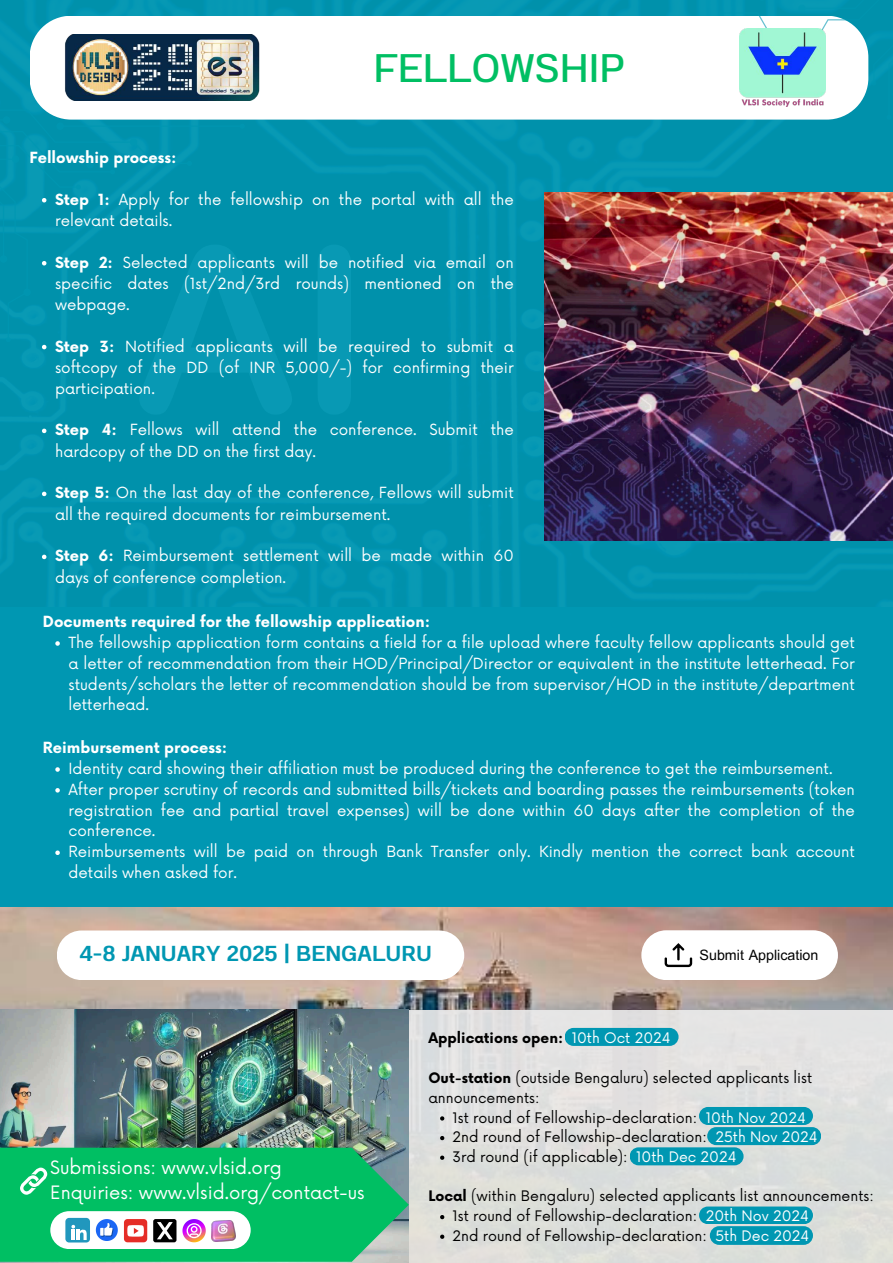
<style>
.page{position:relative;width:893px;height:1263px;background:#0097b2}
.page>*{position:absolute;margin:0;border:0;box-sizing:border-box;transform-origin:0 0}
.t1{font:44.25px "Emmali";color:#00bf63}
.t2{font:500 24px "Emmali";color:#0097b2}
.t3{font:24px "Emmali";color:#fff}
.t4{font:18px/24.8px "Now";color:#fff}
.t5{font:15px/20.9px "Now";color:#fff}
.t6{font:700 15px "Now";color:#fff}
.t7{font:14.25px "Garuda";color:#000}
.t8{font:14.17px/19.6px "Now";color:#000}
.t9{font:700 14.17px "Now";color:#000}
.s1{font-weight:700}
.s2{font-weight:400;color:#fff}
.s3{color:#fff}
</style>
<div class="page">
<img style="left:0;top:907px;width:893px;height:103px">
<div style="left:30px;top:16px;width:647px;height:104px;background:#fff"></div>
<img style="left:63px;top:34px;width:198px;height:66px">
<svg style="left:677px;top:16px;width:216px;height:177px"></svg>
<img style="left:739px;top:28px;width:86px;height:78px">
<div style="left:0;top:1010px;width:893px;height:253px;background:#dfe0dd"></div>
<img style="left:0;top:1010px;width:409px;height:253px">
<svg style="left:699px;top:1206px;width:114px;height:18px;background:#0d9bb4"></svg>
<div style="left:710px;top:1226px;width:103px;height:19px;background:#0097b2;border-radius:9px"></div>
<div style="left:629px;top:1147px;width:114px;height:18px;background:#0097b2;border-radius:9px"></div>
<div style="left:564px;top:1028px;width:114px;height:18px;background:#0097b2;border-radius:9px"></div>
<div style="left:707px;top:1127px;width:114px;height:18px;background:#0097b2;border-radius:9px"></div>
<div style="left:699px;top:1107px;width:114px;height:18px;background:#0097b2;border-radius:9px"></div>
<svg style="left:440px;top:1116px;width:4px;height:4px"></svg>
<svg style="left:440px;top:1136px;width:4px;height:4px"></svg>
<svg style="left:440px;top:1155px;width:4px;height:5px"></svg>
<svg style="left:440px;top:1215px;width:4px;height:4px"></svg>
<svg style="left:440px;top:1234px;width:4px;height:5px"></svg>
<div style="left:0;top:1148px;width:409px;height:114px;background:#00bf63"></div>
<svg style="left:20px;top:1167px;width:28px;height:28px"></svg>
<div style="left:50px;top:1211px;width:201px;height:38px;background:#fff;border-radius:19px"></div>
<div style="left:65px;top:1218px;width:25px;height:24px;background:#2197bd;border-radius:4px"></div>
<svg style="left:71px;top:1225px;width:16px;height:15px"></svg>
<svg style="left:96px;top:1219px;width:22px;height:22px"></svg>
<div style="left:124px;top:1219px;width:23px;height:23px;background:#e52d27;border-radius:4px"></div>
<svg style="left:127px;top:1225px;width:17px;height:11px"></svg>
<svg style="left:153px;top:1219px;width:23px;height:23px"></svg>
<svg style="left:182px;top:1219px;width:24px;height:23px"></svg>
<img style="left:212px;top:1220px;width:23px;height:21px">
<svg style="left:42px;top:198px;width:4px;height:4px"></svg>
<svg style="left:42px;top:261px;width:4px;height:4px"></svg>
<svg style="left:42px;top:345px;width:4px;height:4px"></svg>
<svg style="left:42px;top:429px;width:4px;height:4px"></svg>
<svg style="left:42px;top:492px;width:4px;height:4px"></svg>
<svg style="left:42px;top:555px;width:4px;height:4px"></svg>
<div style="left:57px;top:930px;width:407px;height:50px;background:#fff"></div>
<svg style="left:55px;top:641px;width:5px;height:5px"></svg>
<svg style="left:55px;top:767px;width:5px;height:5px"></svg>
<svg style="left:55px;top:788px;width:5px;height:4px"></svg>
<svg style="left:55px;top:850px;width:5px;height:5px"></svg>
<img style="left:545px;top:193px;width:348px;height:348px">
<div style="left:641px;top:930px;width:197px;height:50px;background:#fff;border-radius:25px"></div>
<svg style="left:664px;top:943px;width:28px;height:24px"></svg>
<h1 class="t1" style="left:373px;top:41px;width:253px">FELLOWSHIP</h1>
<p class="t6" style="left:30px;top:149px;width:148px">Fellowship process:</p>
<p class="t5" style="left:55px;top:189px;width:460px;line-height:21.4px"><span class="s1">Step 1:</span> Apply for the fellowship on the portal with all the relevant details.</p>
<p class="t5" style="left:55px;top:253px;width:460px;line-height:21.1px;text-align:justify"><span class="s1">Step 2:</span> Selected applicants will be notified via email on specific dates (1st/2nd/3rd rounds) mentioned on the webpage.</p>
<p class="t5" style="left:55px;top:336px;width:460px;line-height:21.1px;text-align:justify"><span class="s1">Step 3:</span> Notified applicants will be required to submit a softcopy of the DD (of INR 5,000/-) for confirming their participation.</p>
<p class="t5" style="left:55px;top:420px;width:460px;line-height:21.4px"><span class="s1">Step 4:</span> Fellows will attend the conference. Submit the hardcopy of the DD on the first day.</p>
<p class="t5" style="left:55px;top:483px;width:460px;line-height:21.4px"><span class="s1">Step 5:</span> On the last day of the conference, Fellows will submit all the required documents for reimbursement.</p>
<p class="t5" style="left:55px;top:546px;width:460px;line-height:21.4px"><span class="s1">Step 6:</span> Reimbursement settlement will be made within 60 days of conference completion.</p>
<p class="t6" style="left:43px;top:613px;width:389px">Documents required for the fellowship application:</p>
<p class="t5" style="left:68px;top:633px;width:788px;text-align:justify">The fellowship application form contains a field for a file upload where faculty fellow applicants should get a letter of recommendation from their HOD/Principal/Director or equivalent in the institute letterhead. For students/scholars the letter of recommendation should be from supervisor/HOD in the institute/department letterhead.</p>
<p class="t6" style="left:43px;top:739px;width:186px">Reimbursement process:</p>
<p class="t5" style="left:68px;top:759px;width:788px">Identity card showing their affiliation must be produced during the conference to get the reimbursement.<br>After proper scrutiny of records and submitted bills/tickets and boarding passes the reimbursements (token registration fee and partial travel expenses) will be done within 60 days after the completion of the conference.<br>Reimbursements will be paid on through Bank Transfer only. Kindly mention the correct bank account details when asked for.</p>
<h2 class="t2" style="left:80px;top:939px;width:353px">4-8 JANUARY 2025 | BENGALURU</h2>
<p class="t7" style="left:699px;top:947px;width:120px">Submit Application</p>
<p class="t4" style="left:50px;top:1156px;width:316px">Submissions: www.vlsid.org<br>Enquiries: www.vlsid.org/contact-us</p>
<h2 class="t3" style="left:63px;top:1171px;width:261px">Submissions &amp; Enquiries:</h2>
<p class="t9" style="left:428px;top:1030px;width:244px">Applications open: <span class="s2">10th Oct 2024</span></p>
<p class="t8" style="left:428px;top:1068px;width:385px;line-height:20.2px"><span class="s1">Out-station</span> (outside Bengaluru) selected applicants list announcements:</p>
<p class="t8" style="left:452px;top:1108px;width:367px">1st round of Fellowship-declaration: <span class="s3">10th Nov 2024<br></span>2nd round of Fellowship-declaration: <span class="s3">25th Nov 2024<br></span>3rd round (if applicable): <span class="s3">10th Dec 2024</span></p>
<p class="t8" style="left:452px;top:1187px;width:423px;line-height:19.9px;text-indent:-24px"><span class="s1">Local</span> (within Bengaluru) selected applicants list announcements:<br>1st round of Fellowship-declaration: <span class="s3">20th Nov 2024<br></span>2nd round of Fellowship-declaration: <span class="s3">5th Dec 2024</span></p>
</div>
